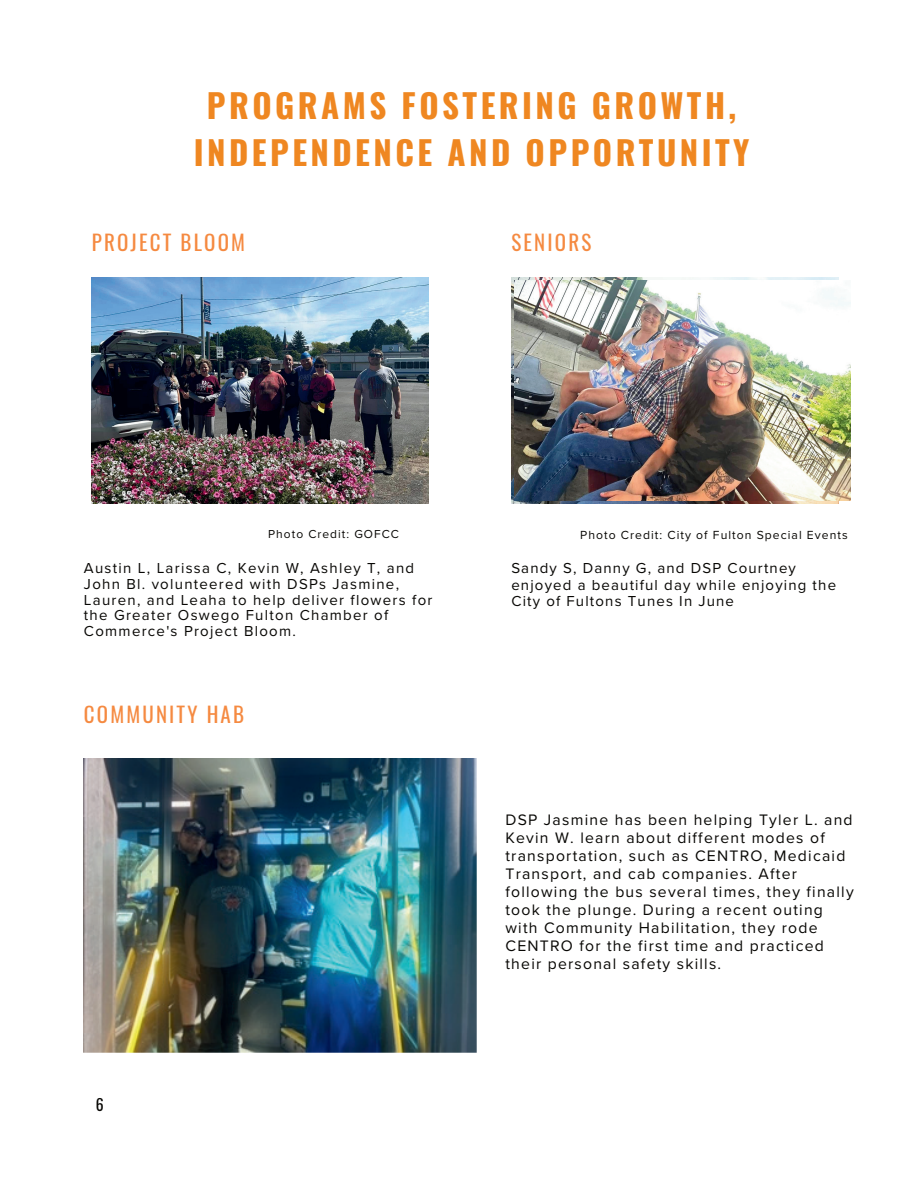
<style>
.page{position:relative;width:918px;height:1188px;background:#fff}
.page>*{position:absolute;margin:0;border:0;box-sizing:border-box;transform-origin:0 0}
.t1{font:700 33px/46.2px "Oswald";letter-spacing:.105em;color:#ef8721;text-align:center}
.t2{font:21px "Oswald";letter-spacing:.105em;color:#f58a41}
.t3{font:15.75px/18px ".F0 x 3 c 43 ce 0";letter-spacing:.08em;color:#080704}
.t4{font:15.75px "Oswald";color:#080704}
.t5{font:15px/15.8px ".F0 x 3 c 43 ce 0";letter-spacing:.085em;color:#080704}
.t6{font:12.15px ".F0 x 3 c 43 ce 0";letter-spacing:.085em;color:#080704}
.t7{font:12px ".F0 x 3 c 43 ce 0";letter-spacing:.085em;color:#080704}
</style>
<div class="page">
<img style="left:511px;top:278px;width:328px;height:226px">
<img style="left:84px;top:758px;width:393px;height:295px">
<img style="left:92px;top:278px;width:336px;height:226px">
<img style="left:514px;top:281px;width:337px;height:219px">
<h1 class="t1" style="left:194px;top:85px;width:557px">PROGRAMS FOSTERING GROWTH,<br>INDEPENDENCE AND OPPORTUNITY</h1>
<h2 class="t2" style="left:92px;top:224px;width:155px">PROJECT BLOOM</h2>
<h2 class="t2" style="left:511px;top:224px;width:81px">SENIORS</h2>
<p class="t7" style="left:268px;top:529px;width:132px">Photo Credit: GOFCC</p>
<p class="t5" style="left:84px;top:561px;width:350px">Austin L, Larissa C, Kevin W, Ashley T, and John Bl. volunteered with DSPs Jasmine, Lauren, and Leaha to help deliver flowers for the Greater Oswego Fulton Chamber of Commerce's Project Bloom.</p>
<h2 class="t2" style="left:84px;top:696px;width:162px">COMMUNITY HAB</h2>
<p class="t4" style="left:96px;top:1090px;width:9px">6</p>
<p class="t6" style="left:580px;top:529px;width:269px">Photo Credit: City of Fulton Special Events</p>
<p class="t5" style="left:511px;top:560px;width:326px;line-height:16.8px">Sandy S, Danny G, and DSP Courtney enjoyed a beautiful day while enjoying the<br>City of Fultons Tunes In June</p>
<p class="t3" style="left:505px;top:811px;width:350px">DSP Jasmine has been helping Tyler L. and Kevin W. learn about different modes of transportation, such as CENTRO, Medicaid Transport, and cab companies. After following the bus several times, they finally took the plunge. During a recent outing with Community Habilitation, they rode CENTRO for the first time and practiced their personal safety skills.</p>
</div>
